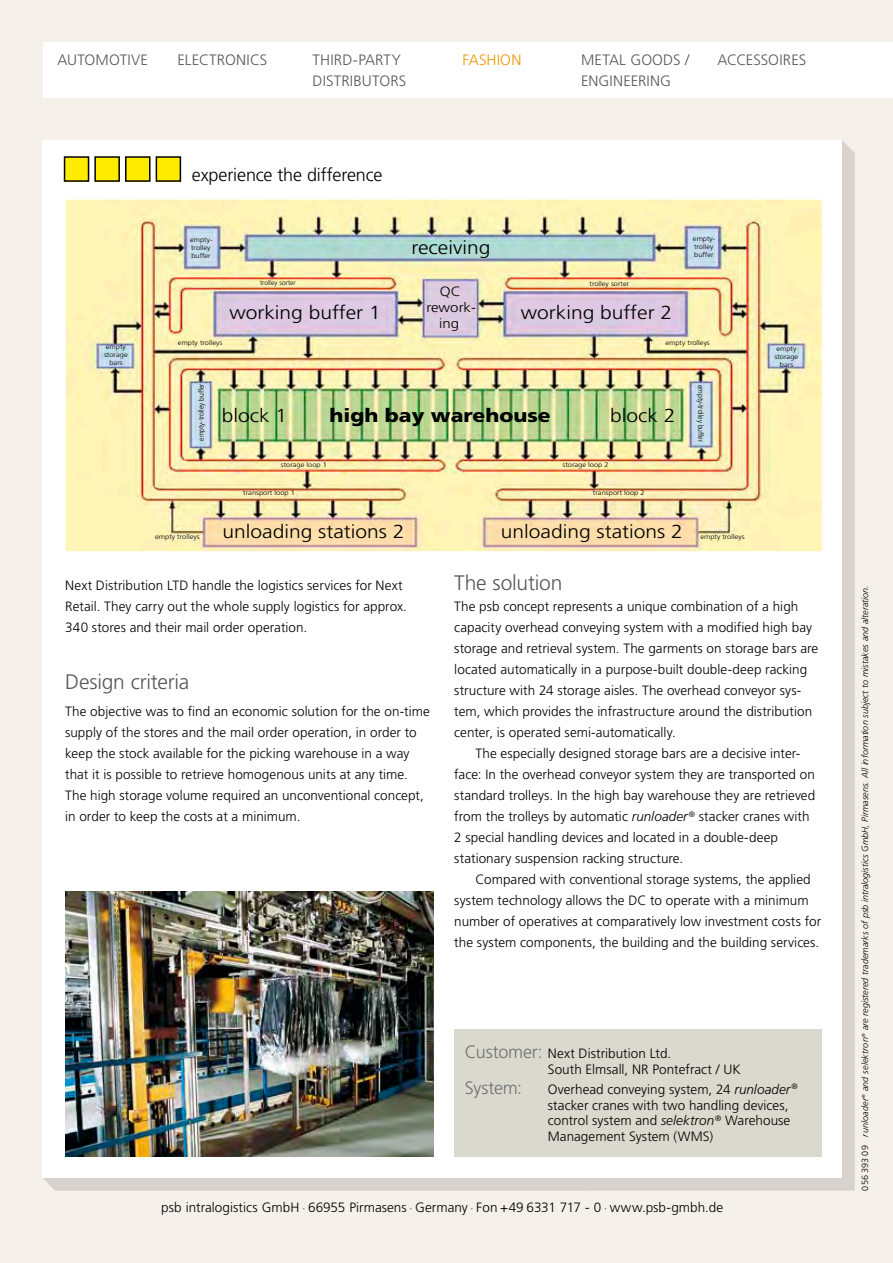
<style>
.page{position:relative;width:893px;height:1263px;background:#f5f0ea}
.page>*{position:absolute;margin:0;border:0;box-sizing:border-box;transform-origin:0 0}
.t1{font:300 21px "Frutiger";letter-spacing:-.01em;color:#57575a}
.t2{font:300 18.9px "Frutiger";color:#000;scale:1.11 1}
.t3{font:900 18.9px "Frutiger";color:#000;scale:1.11 1}
.t4{font:300 18px "Frutiger";letter-spacing:-.01em;color:#000}
.t5{font:300 18px "Frutiger";letter-spacing:-.01em;color:#6f7172}
.t6{font:300 15px "Frutiger";letter-spacing:.01em;color:#57575a}
.t7{font:300 15px "Frutiger";letter-spacing:.015em;color:#f19400}
.t8{font:300 13.5px/21px "Frutiger";letter-spacing:.005em;color:#000}
.t9{font:300 13.5px/16.2px "Frutiger";letter-spacing:.005em;color:#000;text-align:center;scale:1.11 1}
.t10{font:italic 300 9px "Frutiger";color:#000}
.t11{font:300 7.5px "Frutiger";color:#000;scale:.9 1}
.t12{font:300 6.75px/8.1px "Frutiger";color:#000;scale:1.11 1}
.t13{font:300 6.75px "Frutiger";color:#000}
.s1{font-style:italic}
.s2{font-size:18px;color:#6f7172}
.s3{font-size:10.5px}
.s4{font-style:normal}
</style>
<div class="page">
<div style="left:43px;top:141px;width:812px;height:1050px;background:#d8d2cf"></div>
<div style="left:43px;top:140px;width:799px;height:1038px;background:#fff"></div>
<div style="left:65px;top:157px;width:24px;height:24px;background:#ffec00"></div>
<div style="left:64px;top:156px;width:25px;height:26px;border:2px solid #000"></div>
<div style="left:95px;top:157px;width:24px;height:24px;background:#ffec00"></div>
<div style="left:94px;top:156px;width:26px;height:26px;border:2px solid #000"></div>
<div style="left:126px;top:157px;width:24px;height:24px;background:#ffec00"></div>
<div style="left:125px;top:156px;width:26px;height:26px;border:2px solid #000"></div>
<div style="left:156px;top:157px;width:24px;height:24px;background:#ffec00"></div>
<div style="left:156px;top:156px;width:25px;height:26px;border:2px solid #000"></div>
<img style="left:67px;top:201px;width:753px;height:349px">
<img style="left:65px;top:891px;width:368px;height:265px">
<div style="left:43px;top:43px;width:850px;height:55px;background:#fff"></div>
<div style="left:454px;top:1029px;width:368px;height:127px;background:#d9d9ce"></div>
<p class="t6" style="left:57px;top:52px;width:92px">AUTOMOTIVE</p>
<p class="t6" style="left:178px;top:52px;width:91px">ELECTRONICS</p>
<p class="t6" style="left:313px;top:52px;width:90px">THIRD-PARTY</p>
<p class="t7" style="left:463px;top:52px;width:60px">FASHION</p>
<p class="t6" style="left:581px;top:52px;width:110px">METAL GOODS /</p>
<p class="t6" style="left:718px;top:52px;width:90px">ACCESSOIRES</p>
<p class="t6" style="left:313px;top:73px;width:95px">DISTRIBUTORS</p>
<p class="t6" style="left:581px;top:73px;width:92px">ENGINEERING</p>
<h3 class="t4" style="left:192px;top:165px;width:192px">experience the difference</h3>
<p class="t12" style="left:190px;top:235px;width:22px">empty&shy;trolley buffer</p>
<p class="t12" style="left:693px;top:234px;width:22px">empty&shy;trolley buffer</p>
<h2 class="t2" style="left:411px;top:237px;width:73px">receiving</h2>
<p class="t13" style="left:260px;top:279px;width:37px">trolley sorter</p>
<p class="t12" style="left:589px;top:279px;width:37px">trolley sorter</p>
<p class="t9" style="left:426px;top:283px;width:46px">QC rework&shy;ing</p>
<h2 class="t2" style="left:229px;top:302px;width:138px">working buffer 1</h2>
<h2 class="t2" style="left:521px;top:302px;width:138px">working buffer 2</h2>
<p class="t12" style="left:178px;top:339px;width:42px">empty trolleys</p>
<p class="t12" style="left:665px;top:338px;width:42px">empty trolleys</p>
<p class="t12" style="left:104px;top:342px;width:23px;text-align:center">empty storage bars</p>
<p class="t12" style="left:774px;top:345px;width:23px;text-align:center">empty storage bars</p>
<p class="t11" style="left:197px;top:440px;width:65px;rotate:-90deg">empty-trolley buffer</p>
<h2 class="t2" style="left:222px;top:405px;width:60px">block 1</h2>
<h2 class="t3" style="left:329px;top:404px;width:201px">high bay warehouse</h2>
<h2 class="t2" style="left:610px;top:405px;width:60px">block 2</h2>
<p class="t12" style="left:281px;top:461px;width:43px">storage loop 1</p>
<p class="t12" style="left:562px;top:461px;width:43px">storage loop 2</p>
<p class="t12" style="left:243px;top:489px;width:48px">transport loop 1</p>
<p class="t12" style="left:593px;top:489px;width:48px">transport loop 2</p>
<p class="t11" style="left:705px;top:385px;width:65px;rotate:90deg">empty-trolley buffer</p>
<h2 class="t2" style="left:223px;top:521px;width:166px">unloading stations 2</h2>
<h2 class="t2" style="left:501px;top:521px;width:166px">unloading stations 2</h2>
<p class="t12" style="left:155px;top:532px;width:42px">empty trolleys</p>
<p class="t12" style="left:700px;top:532px;width:42px">empty trolleys</p>
<p class="t8" style="left:65px;top:575px;width:343px">Next Distribution LTD handle the logistics services for Next<br>Retail. They carry out the whole supply logistics for approx.<br>340 stores and their mail order operation.</p>
<h1 class="t1" style="left:65px;top:670px;width:126px">Design criteria</h1>
<p class="t8" style="left:65px;top:701px;width:366px">The objective was to find an economic solution for the on-time supply of the stores and the mail order operation, in order to keep the stock available for the picking warehouse in a way that it is possible to retrieve homogenous units at any time.<br>The high storage volume required an unconventional concept, in order to keep the costs at a minimum.</p>
<h1 class="t1" style="left:454px;top:571px;width:110px">The solution</h1>
<p class="t8" style="left:454px;top:596px;width:365px">The psb concept represents a unique combination of a high capacity overhead conveying system with a modified high bay storage and retrieval system. The garments on storage bars are located automatically in a purpose-built double-deep racking structure with 24 storage aisles. The overhead conveyor sys&shy;tem, which provides the infrastructure around the distribution center, is operated semi-automatically.</p>
<p class="t8" style="left:454px;top:743px;width:363px;text-indent:21px">The especially designed storage bars are a decisive inter&shy;face: In the overhead conveyor system they are transported on standard trolleys. In the high bay warehouse they are retrieved from the trolleys by automatic <span class="s1">runloader</span><sup>®</sup> stacker cranes with 2 special handling devices and located in a double-deep stationary suspension racking structure.</p>
<p class="t8" style="left:454px;top:869px;width:368px;text-indent:21px">Compared with conventional storage systems, the applied system technology allows the DC to operate with a minimum number of operatives at comparatively low investment costs for the system components, the building and the building services.</p>
<p class="t8" style="left:548px;top:1045px;width:194px;line-height:15.8px;text-indent:-83px"><span class="s2">Customer:</span> Next Distribution Ltd.<br>South Elmsall, NR Pontefract / UK</p>
<h3 class="t5" style="left:465px;top:1077px;width:59px">System:</h3>
<p class="t8" style="left:548px;top:1081px;width:251px;line-height:15.8px">Overhead conveying system, 24 <span class="s1">runloader</span><sup>® </sup>stacker cranes with two handling devices, control system and <span class="s1">selektron</span><sup>®</sup> Warehouse Management System (WMS)</p>
<p class="t8" style="left:161px;top:1197px;width:563px">psb intralogistics GmbH <span class="s3">·</span> 66955 Pirmasens <span class="s3">·</span> Germany <span class="s3">·</span> Fon +49 6331 717 - 0 <span class="s3">·</span> www.psb-gmbh.de</p>
<p class="t10" style="left:860px;top:1190px;width:607px;rotate:-90deg"><span class="s4">056 393 09</span> runloader<sup>®</sup> and selektron <sup>®</sup> are registered trademarks of psb intralogistics GmbH, Pirmasens. All information subject to mistakes and alteration.</p>
</div>
